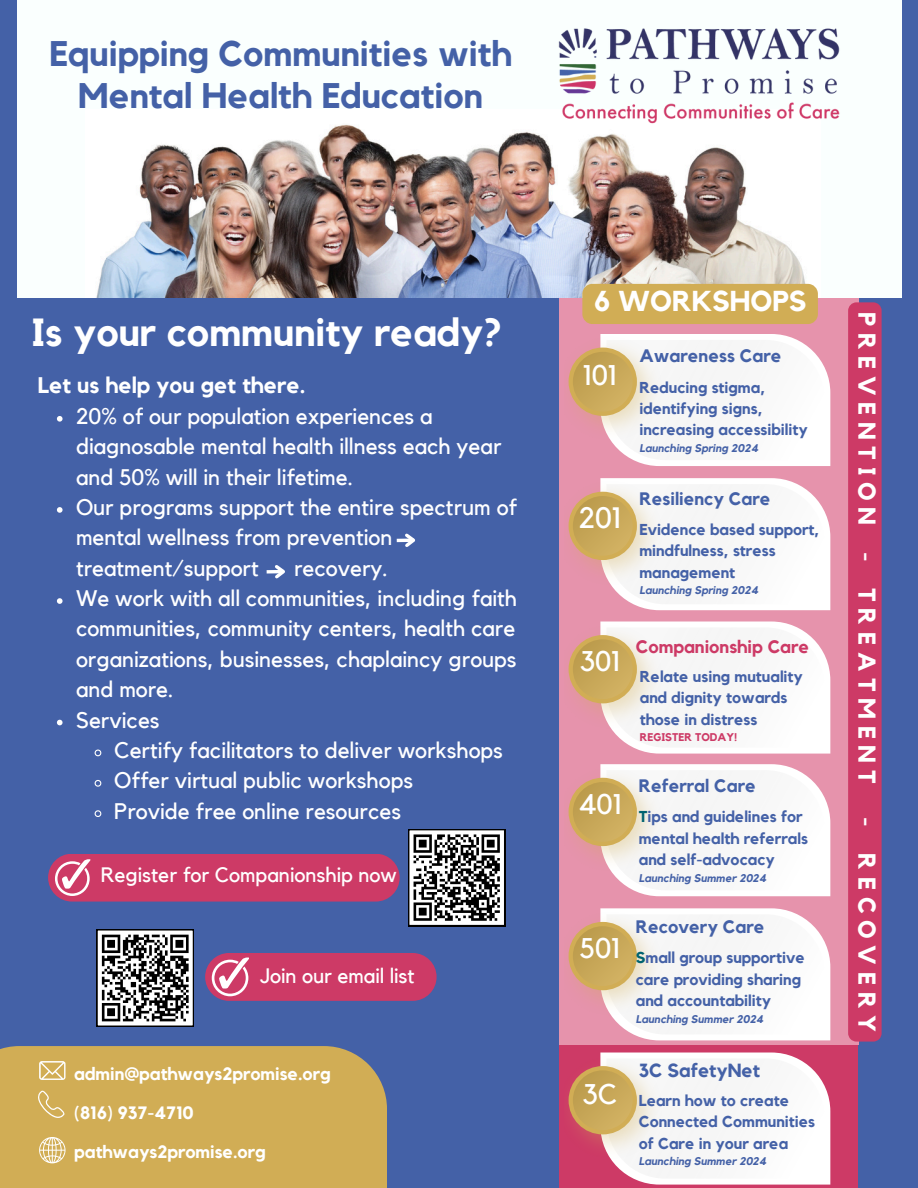
<style>
.page{position:relative;width:918px;height:1188px;background:#4461a7}
.page>*{position:absolute;margin:0;border:0;box-sizing:border-box;transform-origin:0 0}
.t1{font:700 39.15px "Kollektif";color:#fff}
.t2{font:700 35.4px/41.7px "Kollektif";color:#4461a7;text-align:center}
.t3{font:29.4px "Kollektif";color:#fff}
.t4{font:700 28.65px "Kollektif";color:#fff}
.t5{font:28.35px "Kollektif";color:#fff}
.t6{font:700 24.3px "Kollektif";letter-spacing:.275em;color:#fff}
.t7{font:22.5px/30.3px "Kollektif";color:#fff}
.t8{font:700 22.5px "Kollektif";color:#fff}
.t9{font:20.85px "Kollektif";color:#fff}
.t10{font:700 19.05px "Kollektif";color:#4461a7}
.t11{font:700 18px "Kollektif";color:#4461a7}
.t12{font:700 18px "Kollektif";color:#cd3a66}
.t13{font:700 17.85px/39.2px "Kollektif";color:#fff}
.t14{font:700 15.75px/21.5px "Kollektif";color:#4461a7}
.t15{font:italic 700 11.1px "Kollektif";color:#4461a7}
.t16{font:700 11.1px "Kollektif";color:#cd3a66}
.s1{color:#006370}
</style>
<div class="page">
<div style="left:559px;top:1022px;width:299px;height:166px;background:#cd3a66"></div>
<div style="left:559px;top:288px;width:300px;height:757px;background:#e693ac"></div>
<div style="left:18px;top:0;width:884px;height:297px;background:#fafffe"></div>
<svg style="left:57px;top:416px;width:6px;height:6px"></svg>
<svg style="left:57px;top:507px;width:6px;height:6px"></svg>
<svg style="left:57px;top:598px;width:6px;height:6px"></svg>
<svg style="left:57px;top:720px;width:6px;height:5px"></svg>
<svg style="left:94px;top:749px;width:8px;height:8px"></svg>
<svg style="left:94px;top:780px;width:8px;height:7px"></svg>
<svg style="left:94px;top:810px;width:8px;height:7px"></svg>
<div style="left:0;top:1046px;width:387px;height:142px;background:#d1ad55"></div>
<div style="left:600px;top:478px;width:230px;height:132px;background:#f7f7f7"></div>
<img style="left:568px;top:481px;width:94px;height:104px">
<div style="left:569px;top:492px;width:68px;height:68px;background:#d1ad55;border-radius:50%"></div>
<div style="left:573px;top:496px;width:60px;height:60px;background:#c7a657;border-radius:50%"></div>
<div style="left:600px;top:622px;width:230px;height:132px;background:#f7f7f7"></div>
<img style="left:568px;top:624px;width:94px;height:104px">
<div style="left:569px;top:635px;width:68px;height:68px;background:#d1ad55;border-radius:50%"></div>
<div style="left:573px;top:639px;width:60px;height:60px;background:#c7a657;border-radius:50%"></div>
<div style="left:600px;top:764px;width:230px;height:132px;background:#f7f7f7"></div>
<img style="left:568px;top:767px;width:94px;height:104px">
<div style="left:569px;top:778px;width:68px;height:68px;background:#d1ad55;border-radius:50%"></div>
<div style="left:573px;top:782px;width:60px;height:60px;background:#c7a657;border-radius:50%"></div>
<div style="left:600px;top:908px;width:230px;height:132px;background:#f7f7f7"></div>
<img style="left:568px;top:911px;width:94px;height:104px">
<div style="left:569px;top:922px;width:68px;height:68px;background:#d1ad55;border-radius:50%"></div>
<div style="left:573px;top:926px;width:60px;height:60px;background:#c7a657;border-radius:50%"></div>
<div style="left:600px;top:334px;width:230px;height:132px;background:#f7f7f7"></div>
<img style="left:568px;top:337px;width:94px;height:104px">
<div style="left:569px;top:348px;width:68px;height:68px;background:#d1ad55;border-radius:50%"></div>
<div style="left:573px;top:352px;width:60px;height:60px;background:#c7a757;border-radius:50%"></div>
<div style="left:600px;top:1053px;width:230px;height:132px;background:#f7f7f7"></div>
<img style="left:568px;top:1055px;width:94px;height:105px">
<div style="left:569px;top:1066px;width:68px;height:68px;background:#d1ad55;border-radius:50%"></div>
<div style="left:573px;top:1070px;width:60px;height:60px;background:#c7a657;border-radius:50%"></div>
<svg style="left:267px;top:570px;width:5px;height:4px"></svg>
<svg style="left:272px;top:565px;width:13px;height:14px"></svg>
<div style="left:48px;top:854px;width:352px;height:48px;background:#cd3a66;border-radius:24px"></div>
<svg style="left:55px;top:859px;width:36px;height:37px"></svg>
<img style="left:96px;top:124px;width:722px;height:173px">
<img style="left:550px;top:28px;width:290px;height:127px">
<svg style="left:39px;top:1137px;width:26px;height:26px"></svg>
<svg style="left:39px;top:1061px;width:26px;height:19px"></svg>
<svg style="left:38px;top:1090px;width:27px;height:28px"></svg>
<div style="left:848px;top:302px;width:34px;height:740px;background:#cd3a66"></div>
<div style="left:582px;top:284px;width:236px;height:40px;background:#d1ad55;border-radius:10px"></div>
<div style="left:205px;top:953px;width:232px;height:48px;background:#cd3a66;border-radius:24px"></div>
<svg style="left:212px;top:958px;width:37px;height:38px"></svg>
<svg style="left:408px;top:829px;width:97px;height:97px;background:#888"></svg>
<hr style="left:397px;top:539px;width:16px;height:3px;background:#fff">
<svg style="left:402px;top:533px;width:13px;height:14px"></svg>
<svg style="left:97px;top:929px;width:97px;height:98px;background:#898989"></svg>
<p class="t2" style="left:50px;top:34px;width:464px">Equipping Communities with<br>Mental Health Education</p>
<h5 class="t1" style="left:32px;top:314px;width:472px">Is your community ready?</h5>
<p class="t8" style="left:38px;top:375px;width:269px">Let us help you get there.</p>
<p class="t7" style="left:76px;top:402px;width:427px">20% of our population experiences a diagnosable mental health illness each year and 50% will in their lifetime.</p>
<h1 class="t7" style="left:76px;top:493px;width:443px">Our programs support the entire spectrum of mental wellness from prevention treatment/support</h1>
<h1 class="t7" style="left:294px;top:554px;width:95px">recovery.</h1>
<h2 class="t7" style="left:76px;top:584px;width:443px;text-align:justify">We work with all communities, including faith communities, community centers, health care organizations, businesses, chaplaincy groups and more.</h2>
<p class="t7" style="left:76px;top:706px;width:85px">Services</p>
<h4 class="t7" style="left:114px;top:736px;width:390px">Certify facilitators to deliver workshops</h4>
<p class="t7" style="left:114px;top:766px;width:300px">Offer virtual public workshops</p>
<p class="t7" style="left:114px;top:797px;width:288px">Provide free online resources</p>
<p class="t9" style="left:101px;top:866px;width:297px">Register for Companionship now</p>
<p class="t9" style="left:260px;top:967px;width:156px">Join our email list</p>
<h1 class="t13" style="left:74px;top:1055px;width:258px">admin@pathways2promise.org (816) 937-4710 pathways2promise.org</h1>
<p class="t4" style="left:594px;top:288px;width:214px">6 WORKSHOPS</p>
<p class="t5" style="left:583px;top:362px;width:35px">101</p>
<p class="t3" style="left:579px;top:505px;width:44px">201</p>
<h6 class="t11" style="left:639px;top:348px;width:144px">Awareness Care</h6>
<p class="t14" style="left:639px;top:377px;width:170px">Reducing stigma, identifying signs, increasing accessibility</p>
<p class="t15" style="left:639px;top:443px;width:120px">Launching Spring 2024</p>
<p class="t11" style="left:639px;top:490px;width:133px">Resiliency Care</p>
<p class="t14" style="left:639px;top:519px;width:181px">Evidence based support, mindfulness, stress management</p>
<p class="t15" style="left:639px;top:585px;width:120px">Launching Spring 2024</p>
<p class="t5" style="left:580px;top:648px;width:42px">301</p>
<p class="t5" style="left:578px;top:791px;width:45px">401</p>
<h4 class="t5" style="left:580px;top:935px;width:42px">501</h4>
<p class="t5" style="left:583px;top:1081px;width:36px">3C</p>
<p class="t12" style="left:636px;top:639px;width:175px">Companionship Care</p>
<p class="t14" style="left:640px;top:666px;width:165px">Relate using mutuality and dignity towards those in distress</p>
<p class="t16" style="left:640px;top:732px;width:99px">REGISTER TODAY!</p>
<p class="t11" style="left:639px;top:778px;width:119px">Referral Care</p>
<h4 class="t14" style="left:639px;top:807px;width:171px"><span class="s1">T</span>ips and guidelines for mental health referrals and self-advocacy</h4>
<p class="t15" style="left:639px;top:873px;width:129px">Launching Summer 2024</p>
<h4 class="t11" style="left:636px;top:919px;width:130px">Recovery Care</h4>
<p class="t14" style="left:636px;top:948px;width:170px"><span class="s1">S</span>mall group supportive care providing sharing and accountability</p>
<p class="t15" style="left:636px;top:1014px;width:129px">Launching Summer 2024</p>
<p class="t10" style="left:639px;top:1061px;width:123px">3C SafetyNet</p>
<p class="t14" style="left:639px;top:1090px;width:178px">Learn how to create<br>Connected Communities of Care in your area</p>
<p class="t15" style="left:639px;top:1156px;width:129px">Launching Summer 2024</p>
<p class="t6" style="left:878px;top:312px;width:473px;rotate:90deg">PREVENTION - TREATMENT</p>
<p class="t6" style="left:878px;top:817px;width:216px;rotate:90deg">- RECOVERY</p>
</div>
